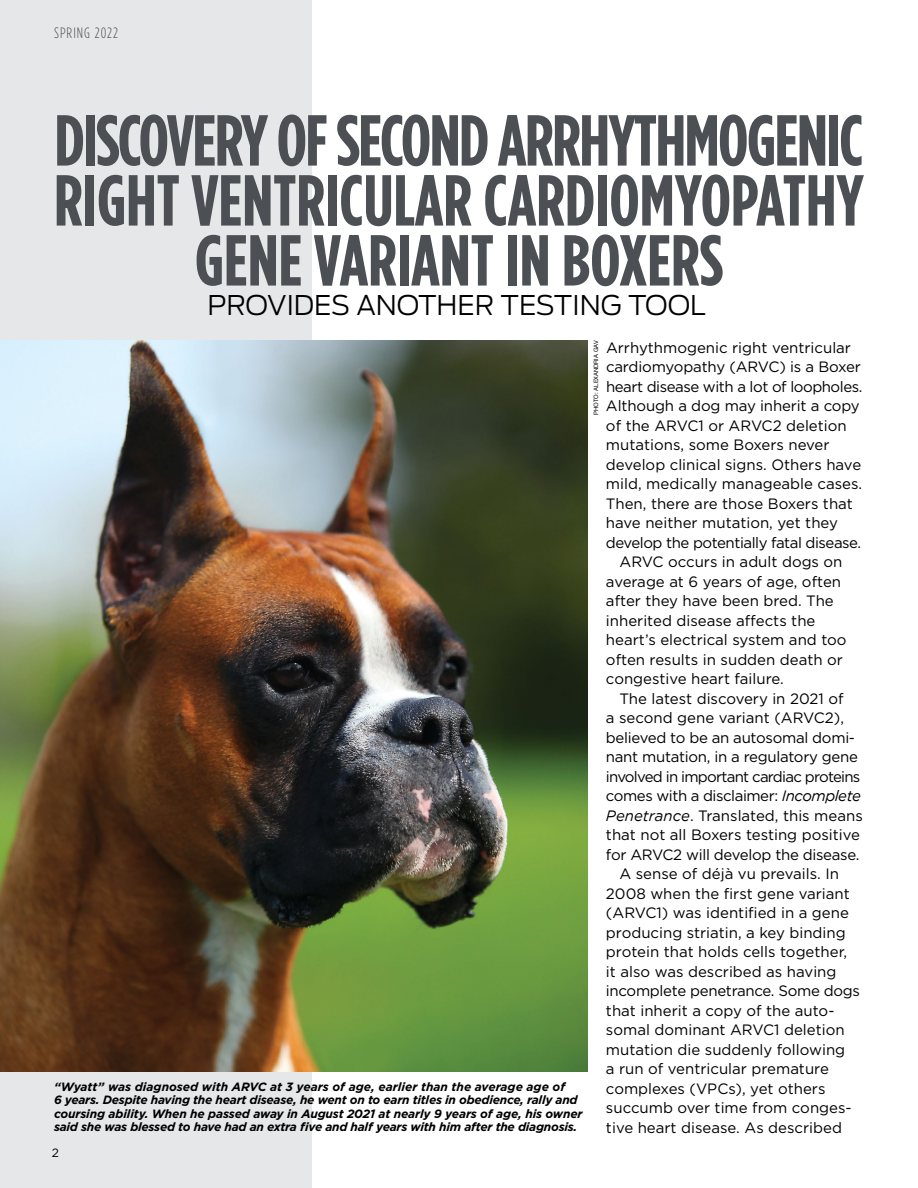
<style>
.page{position:relative;width:918px;height:1188px;background:#fff}
.page>*{position:absolute;margin:0;border:0;box-sizing:border-box;transform-origin:0 0}
.t1{font:700 72px/60px "Gotham Condensed";color:#4c4f54;text-align:center}
.t2{font:300 27px "Antenna";color:#000}
.t3{font:15px "Gotham";color:#000}
.t4{font:15px "Gotham";letter-spacing:-.02em;color:#000}
.t5{font:15px "Gotham";letter-spacing:-.03em;color:#000}
.t6{font:15px "Gotham";letter-spacing:-.05em;color:#000}
.t7{font:300 15px "Gotham Condensed";letter-spacing:.07em;color:#4c4f54}
.t8{font:italic 700 12px/13.5px "Gotham";letter-spacing:-.02em;color:#000}
.t9{font:12px "Gotham";color:#000}
.t10{font:6px "Helvetica Neue";color:#000}
.s1{font-style:italic}
</style>
<div class="page">
<div style="left:0;top:0;width:312px;height:1188px;background:#e6e7e8"></div>
<img style="left:0;top:341px;width:588px;height:730px">
<p class="t7" style="left:54px;top:24px;width:66px">SPRING 2022</p>
<h1 class="t1" style="left:54px;top:110px;width:811px">DISCOVERY OF SECOND ARRHYTHMOGENIC<br>RIGHT VENTRICULAR CARDIOMYOPATHY<br>GENE VARIANT IN BOXERS</h1>
<h2 class="t2" style="left:208px;top:289px;width:500px">PROVIDES ANOTHER TESTING TOOL</h2>
<p class="t8" style="left:54px;top:1080px;width:530px">“Wyatt” was diagnosed with ARVC at 3 years of age, earlier than the average age of<br>6 years. Despite having the heart disease, he went on to earn titles in obedience, rally and coursing ability. When he passed away in August 2021 at nearly 9 years of age, his owner said she was blessed to have had an extra five and half years with him after the diagnosis.</p>
<p class="t9" style="left:52px;top:1145px;width:9px">2</p>
<p class="t10" style="left:593px;top:415px;width:76px;rotate:-90deg">PHOTO: ALEXANDRIA GAV</p>
<p class="t3" style="left:606px;top:338px;width:247px">Arrhythmogenic right ventricular</p>
<p class="t3" style="left:606px;top:357px;width:256px">cardiomyopathy (ARVC) is a Boxer</p>
<p class="t5" style="left:606px;top:377px;width:258px">heart disease with a lot of loopholes.</p>
<p class="t3" style="left:606px;top:396px;width:255px">Although a dog may inherit a copy</p>
<p class="t3" style="left:606px;top:416px;width:242px">of the ARVC1 or ARVC2 deletion</p>
<p class="t3" style="left:606px;top:435px;width:225px">mutations, some Boxers never</p>
<p class="t3" style="left:606px;top:455px;width:257px">develop clinical signs. Others have</p>
<p class="t3" style="left:606px;top:474px;width:258px">mild, medically manageable cases.</p>
<p class="t3" style="left:606px;top:494px;width:248px">Then, there are those Boxers that</p>
<p class="t3" style="left:606px;top:513px;width:233px">have neither mutation, yet they</p>
<p class="t5" style="left:606px;top:533px;width:257px">develop the potentially fatal disease.</p>
<p class="t3" style="left:619px;top:552px;width:225px">ARVC occurs in adult dogs on</p>
<p class="t3" style="left:606px;top:572px;width:237px">average at 6 years of age, often</p>
<p class="t3" style="left:606px;top:591px;width:229px">after they have been bred. The</p>
<p class="t3" style="left:606px;top:611px;width:211px">inherited disease affects the</p>
<p class="t3" style="left:606px;top:630px;width:242px">heart’s electrical system and too</p>
<p class="t3" style="left:606px;top:650px;width:238px">often results in sudden death or</p>
<p class="t3" style="left:606px;top:669px;width:179px">congestive heart failure.</p>
<p class="t3" style="left:619px;top:689px;width:226px">The latest discovery in 2021 of</p>
<p class="t3" style="left:606px;top:708px;width:240px">a second gene variant (ARVC2),</p>
<p class="t4" style="left:606px;top:728px;width:251px">believed to be an autosomal domi-</p>
<p class="t4" style="left:606px;top:747px;width:253px">nant mutation, in a regulatory gene</p>
<p class="t6" style="left:606px;top:767px;width:256px">involved in important cardiac proteins</p>
<p class="t5" style="left:606px;top:786px;width:257px">comes with a disclaimer: <span class="s1">Incomplete</span></p>
<p class="t3" style="left:606px;top:806px;width:258px"><span class="s1">Penetrance</span>. Translated, this means</p>
<p class="t3" style="left:606px;top:825px;width:256px">that not all Boxers testing positive</p>
<p class="t4" style="left:606px;top:845px;width:255px">for ARVC2 will develop the disease.</p>
<p class="t3" style="left:619px;top:864px;width:221px">A sense of déjà vu prevails. In</p>
<p class="t3" style="left:606px;top:884px;width:245px">2008 when the first gene variant</p>
<p class="t3" style="left:606px;top:903px;width:244px">(ARVC1) was identified in a gene</p>
<p class="t3" style="left:606px;top:923px;width:241px">producing striatin, a key binding</p>
<p class="t3" style="left:606px;top:942px;width:243px">protein that holds cells together,</p>
<p class="t3" style="left:606px;top:962px;width:232px">it also was described as having</p>
<p class="t4" style="left:606px;top:981px;width:256px">incomplete penetrance. Some dogs</p>
<p class="t3" style="left:606px;top:1001px;width:230px">that inherit a copy of the auto-</p>
<p class="t3" style="left:606px;top:1020px;width:240px">somal dominant ARVC1 deletion</p>
<p class="t3" style="left:606px;top:1040px;width:241px">mutation die suddenly following</p>
<p class="t3" style="left:606px;top:1059px;width:224px">a run of ventricular premature</p>
<p class="t3" style="left:606px;top:1079px;width:221px">complexes (VPCs), yet others</p>
<p class="t3" style="left:606px;top:1098px;width:247px">succumb over time from conges-</p>
<p class="t3" style="left:606px;top:1118px;width:238px">tive heart disease. As described</p>
</div>
